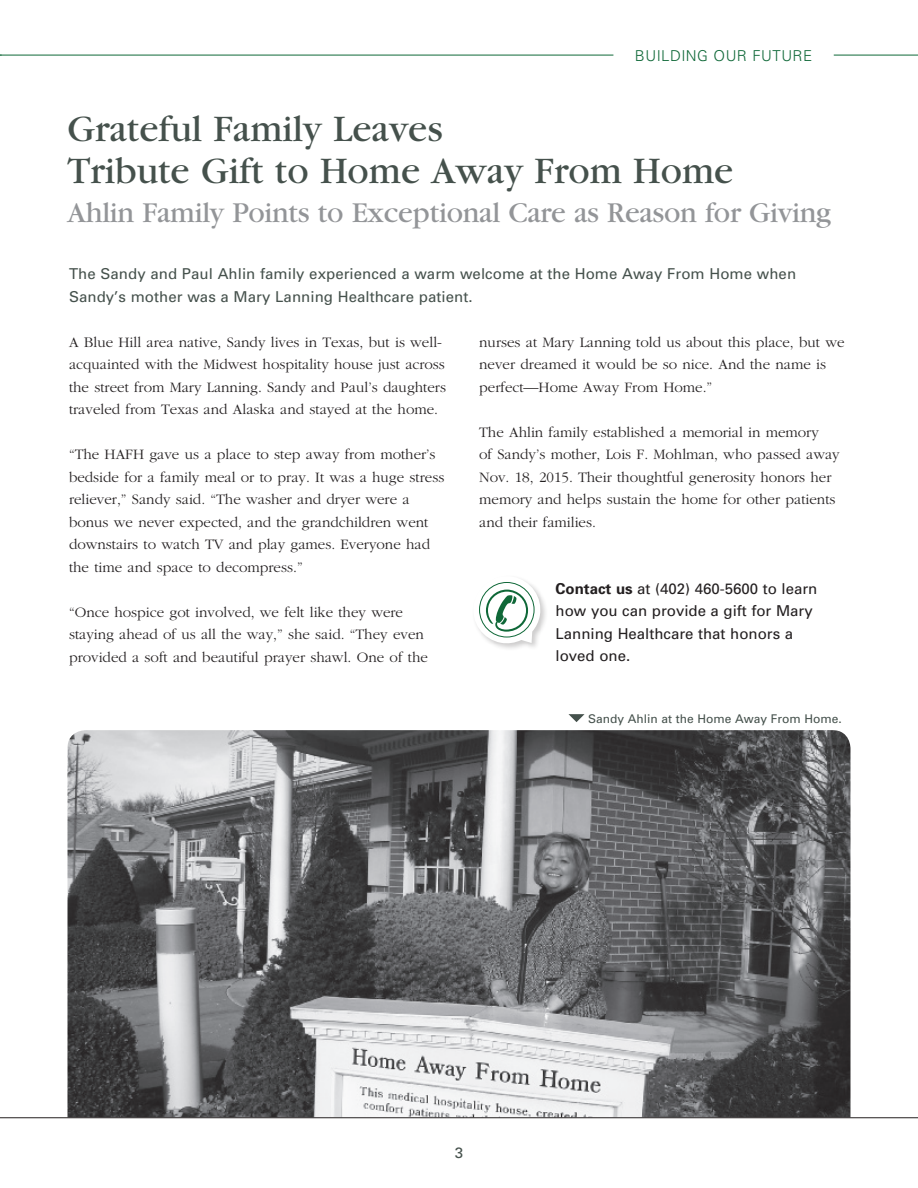
<style>
.page{position:relative;width:918px;height:1188px;background:#fff}
.page>*{position:absolute;margin:0;border:0;box-sizing:border-box;transform-origin:0 0}
.t1{font:39px/42px "Garamond";color:#45514c}
.t2{font:30px "Garamond";letter-spacing:-.01em;color:#939598}
.t3{font:300 15px/22.5px "Garamond";color:#231f20}
.t4{font:15px/22.5px "Univers";letter-spacing:.005em;color:#45514c}
.t5{font:15px/22.5px "Univers";color:#231f20}
.t6{font:300 15px "Univers";letter-spacing:.03em;color:#0f6838}
.t7{font:12px "Univers";color:#45514c}
.s1{font-weight:700}
</style>
<div class="page">
<hr style="left:0;top:55px;width:613px;height:1px;background:#0f6838">
<hr style="left:834px;top:55px;width:84px;height:1px;background:#0f6838">
<img style="left:68px;top:730px;width:783px;height:387px">
<svg style="left:569px;top:714px;width:16px;height:8px"></svg>
<div style="left:472px;top:575px;width:76px;height:76px;background:#231f20;opacity:.22"></div>
<hr style="left:0;top:1117px;width:918px;height:1px;background:#231f20">
<svg style="left:472px;top:575px;width:71px;height:69px"></svg>
<p class="t6" style="left:635px;top:47px;width:179px">BUILDING OUR FUTURE</p>
<h1 class="t1" style="left:68px;top:108px;width:667px">Grateful Family Leaves<br>Tribute Gift to Home Away From Home</h1>
<h2 class="t2" style="left:67px;top:197px;width:765px">Ahlin Family Points to Exceptional Care as Reason for Giving</h2>
<p class="t4" style="left:69px;top:263px;width:729px">The Sandy and Paul Ahlin family experienced a warm welcome at the Home Away From Home when<br>Sandy’s mother was a Mary Lanning Healthcare patient.</p>
<p class="t3" style="left:69px;top:331px;width:379px">A Blue Hill area native, Sandy lives in Texas, but is well&shy;acquainted with the Midwest hospitality house just across the street from Mary Lanning. Sandy and Paul’s daughters traveled from Texas and Alaska and stayed at the home.</p>
<p class="t3" style="left:69px;top:443px;width:377px">“The HAFH gave us a place to step away from mother’s bedside for a family meal or to pray. It was a huge stress reliever,” Sandy said. “The washer and dryer were a bonus we never expected, and the grandchildren went downstairs to watch TV and play games. Everyone had the time and space to decompress.”</p>
<p class="t3" style="left:69px;top:601px;width:360px">“Once hospice got involved, we felt like they were staying ahead of us all the way,” she said. “They even provided a soft and beautiful prayer shawl. One of the</p>
<p class="t3" style="left:479px;top:331px;width:367px">nurses at Mary Lanning told us about this place, but we never dreamed it would be so nice. And the name is perfect—Home Away From Home.”</p>
<p class="t3" style="left:479px;top:421px;width:362px">The Ahlin family established a memorial in memory<br>of Sandy’s mother, Lois F. Mohlman, who passed away Nov. 18, 2015. Their thoughtful generosity honors her memory and helps sustain the home for other patients and their families.</p>
<p class="t5" style="left:556px;top:577px;width:263px"><span class="s1">Contact us</span> at (402) 460-5600 to learn how you can provide a gift for Mary<br>Lanning Healthcare that honors a loved one.</p>
<p class="t7" style="left:588px;top:711px;width:255px">Sandy Ahlin at the Home Away From Home.</p>
<p class="t4" style="left:455px;top:1142px;width:10px">3</p>
</div>
